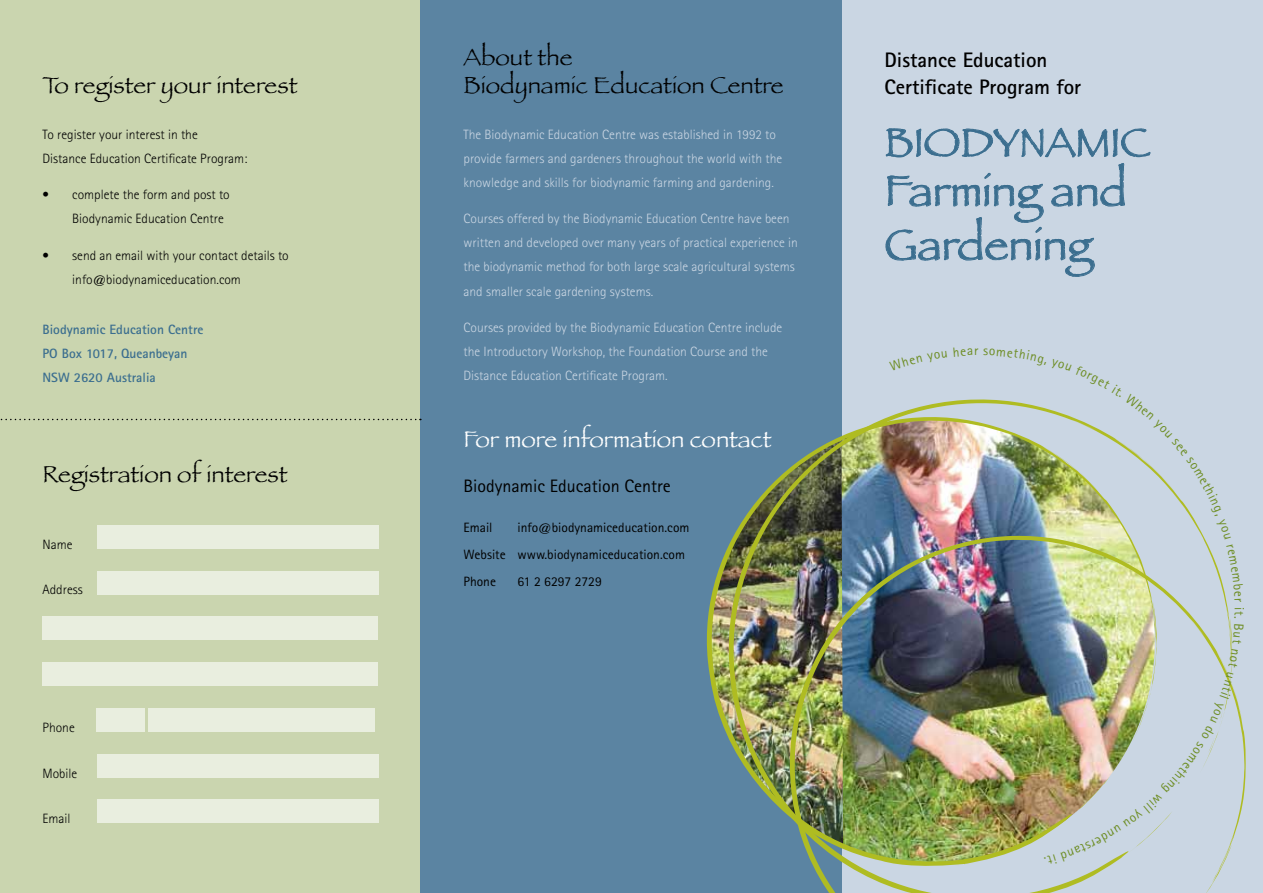
<style>
.page{position:relative;width:1263px;height:893px;background:#fff}
.page>*{position:absolute;margin:0;border:0;box-sizing:border-box;transform-origin:0 0}
.t1{font:45px/54px "Papyrus";color:#3b6e8f}
.t2{font:40.5px "Papyrus";color:#3b6e8f}
.t3{font:24px/28.5px "Papyrus";color:#000}
.t4{font:24px "Papyrus";color:#fff}
.t5{font:700 21px/27px "Rotis Sans Serif";color:#000}
.t6{font:18px "Rotis Sans Serif";color:#000}
.t7{font:300 13.5px/24px "Rotis Sans Serif";color:#cad6e3}
.t8{font:300 13.5px/24px "Rotis Sans Serif";color:#000}
.t9{font:13.5px/27px "Rotis Sans Serif";color:#000}
.t10{font:700 13.5px/24px "Rotis Sans Serif";color:#3b6e8f}
.t11{font:13.5px "Rotis Sans Serif";color:#6d8d23}
</style>
<div class="page">
<div style="left:0;top:0;width:421px;height:893px;background:#cad5af"></div>
<div style="left:97px;top:525px;width:281px;height:24px;background:#e9eedf"></div>
<div style="left:97px;top:571px;width:281px;height:23px;background:#e9eedf"></div>
<div style="left:43px;top:616px;width:335px;height:24px;background:#e9eedf"></div>
<div style="left:43px;top:662px;width:335px;height:24px;background:#e9eedf"></div>
<div style="left:97px;top:708px;width:48px;height:24px;background:#e9eedf"></div>
<div style="left:148px;top:708px;width:227px;height:24px;background:#e9eedf"></div>
<div style="left:97px;top:754px;width:281px;height:23px;background:#e9eedf"></div>
<div style="left:97px;top:799px;width:281px;height:24px;background:#e9eedf"></div>
<div style="left:842px;top:0;width:421px;height:893px;background:#cad6e3"></div>
<div style="left:421px;top:0;width:421px;height:893px;background:#5b84a2"></div>
<svg style="left:885px;top:128px;width:265px;height:149px"></svg>
<img style="left:706px;top:561px;width:16px;height:161px">
<img style="left:722px;top:399px;width:261px;height:401px">
<img style="left:772px;top:504px;width:474px;height:389px">
<svg style="left:0;top:419px;width:421px;height:1px"></svg>
<img style="left:983px;top:399px;width:260px;height:494px">
<h3 class="t3" style="left:43px;top:71px;width:256px">To register your interest</h3>
<p class="t8" style="left:43px;top:122px;width:206px">To register your interest in the<br>Distance Education Certificate Program:</p>
<p class="t8" style="left:72px;top:183px;width:159px;text-indent:-30px">• complete the form and post to<br>Biodynamic Education Centre</p>
<p class="t8" style="left:72px;top:244px;width:218px;text-indent:-30px">• send an email with your contact details to info@biodynamiceducation.com</p>
<p class="t10" style="left:43px;top:317px;width:162px">Biodynamic Education Centre<br>PO Box 1017, Queanbeyan<br>NSW 2620 Australia</p>
<h3 class="t3" style="left:43px;top:459px;width:246px">Registration of interest</h3>
<p class="t8" style="left:43px;top:532px;width:31px">Name</p>
<p class="t8" style="left:43px;top:578px;width:42px">Address</p>
<p class="t8" style="left:43px;top:715px;width:34px">Phone</p>
<p class="t8" style="left:43px;top:761px;width:36px">Mobile</p>
<p class="t8" style="left:43px;top:807px;width:29px">Email</p>
<h3 class="t3" style="left:463px;top:42px;width:322px">About the<br>Biodynamic Education Centre</h3>
<p class="t7" style="left:463px;top:122px;width:320px">The Biodynamic Education Centre was established in 1992 to provide farmers and gardeners throughout the world with the knowledge and skills for biodynamic farming and gardening.</p>
<p class="t7" style="left:463px;top:207px;width:336px">Courses offered by the Biodynamic Education Centre have been written and developed over many years of practical experience in the biodynamic method for both large scale agricultural systems and smaller scale gardening systems.</p>
<p class="t7" style="left:463px;top:316px;width:320px">Courses provided by the Biodynamic Education Centre include the Introductory Workshop, the Foundation Course and the<br>Distance Education Certificate Program.</p>
<h3 class="t4" style="left:463px;top:425px;width:309px">For more information contact</h3>
<h3 class="t6" style="left:463px;top:476px;width:209px">Biodynamic Education Centre</h3>
<p class="t9" style="left:463px;top:514px;width:31px">Email</p>
<p class="t9" style="left:463px;top:514px;width:227px;text-indent:54px">info@biodynamiceducation.com<br>Website www.biodynamiceducation.com<br>Phone</p>
<p class="t9" style="left:517px;top:568px;width:86px">61 2 6297 2729</p>
<h3 class="t5" style="left:884px;top:46px;width:198px">Distance Education<br>Certificate Program for</h3>
<h2 class="t2" style="left:884px;top:118px;width:257px">Biodynamic</h2>
<h1 class="t1" style="left:884px;top:163px;width:244px">Farming and<br>Gardening</h1>
<p class="t11" style="left:974px;top:343px;width:6px">r</p>
<p class="t11" style="left:1247px;top:607px;width:10px;rotate:90deg">it</p>
</div>
